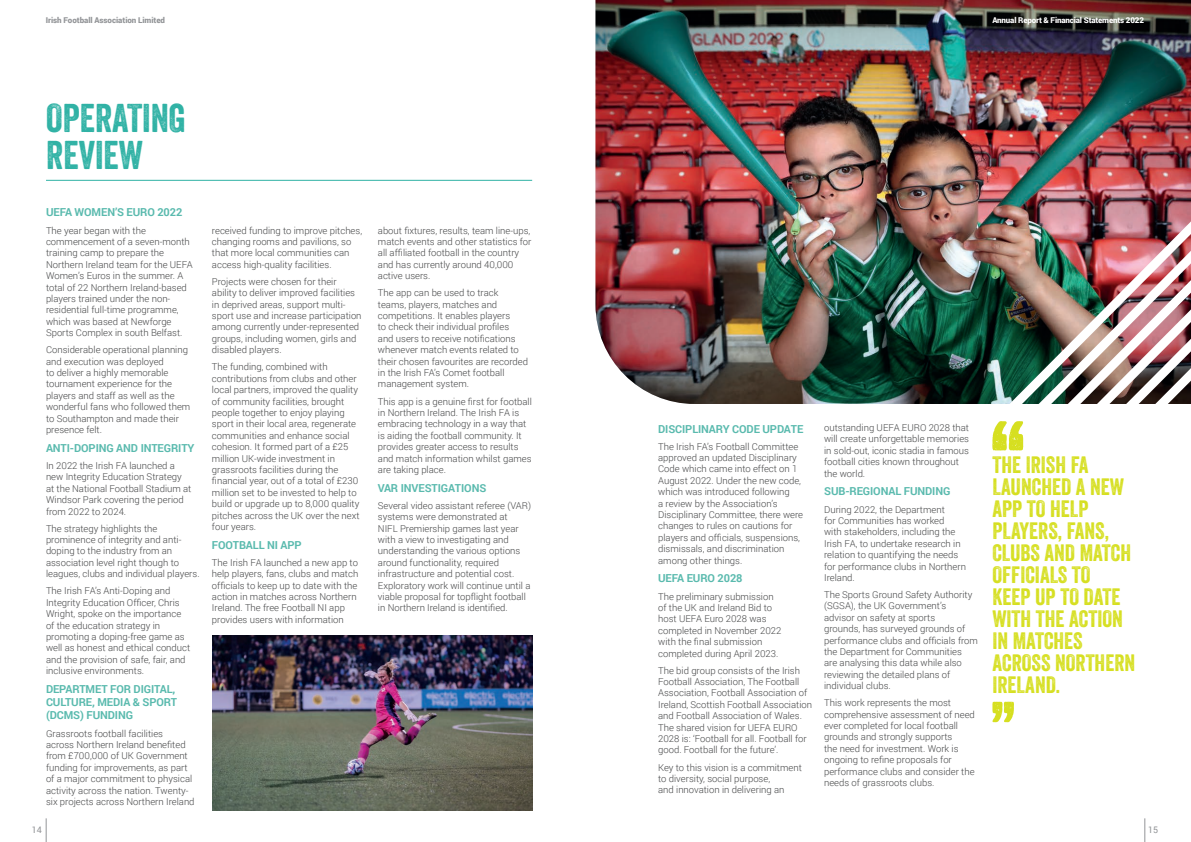
<style>
.page{position:relative;width:1191px;height:842px;background:#fff}
.page>*{position:absolute;margin:0;border:0;box-sizing:border-box;transform-origin:0 0}
.t1{font:39px/37.1px "Veneer";color:#30b2a5}
.t2{font:23px/22px "Veneer";color:#d6df21}
.t3{font:700 11px/13.2px "Roboto";letter-spacing:-.01em;color:#5abaae}
.t4{font:300 9.5px/11.4px "Roboto";color:#454647}
.t5{font:9px "Roboto";color:#939598}
.t6{font:900 8px "Roboto";letter-spacing:-.02em;color:#fff}
.t7{font:900 8px "Roboto";letter-spacing:-.005em;color:#939598}
</style>
<div class="page">
<img style="left:595px;top:0;width:596px;height:404px">
<img style="left:212px;top:636px;width:320px;height:175px">
<img style="left:1005px;top:221px;width:186px;height:183px">
<hr style="left:46px;top:180px;width:486px;height:1px;background:#30b2a5">
<svg style="left:992px;top:421px;width:31px;height:29px"></svg>
<svg style="left:992px;top:702px;width:22px;height:20px"></svg>
<svg style="left:46px;top:818px;width:1px;height:24px"></svg>
<svg style="left:1144px;top:818px;width:1px;height:24px"></svg>
<p class="t7" style="left:46px;top:15px;width:121px">Irish Football Association Limited</p>
<h1 class="t1" style="left:46px;top:99px;width:141px">OPERATING<br>REVIEW</h1>
<p class="t3" style="left:46px;top:206px;width:138px">UEFA WOMEN’S EURO 2022</p>
<p class="t4" style="left:46px;top:224px;width:148px">The year began with the commencement of a seven-month training camp to prepare the<br>Northern Ireland team for the UEFA<br>Women’s Euros in the summer. A total of 22 Northern Ireland-based players trained under the non&shy;residential full-time programme, which was based at Newforge<br>Sports Complex in south Belfast.</p>
<p class="t4" style="left:46px;top:344px;width:146px">Considerable operational planning and execution was deployed<br>to deliver a highly memorable tournament experience for the players and staff as well as the wonderful fans who followed them to Southampton and made their presence felt.</p>
<p class="t3" style="left:46px;top:441px;width:150px">ANTI-DOPING AND INTEGRITY</p>
<p class="t4" style="left:46px;top:460px;width:147px">In 2022 the Irish FA launched a new Integrity Education Strategy at the National Football Stadium at<br>Windsor Park covering the period from 2022 to 2024.</p>
<p class="t4" style="left:46px;top:522px;width:155px">The strategy highlights the prominence of integrity and anti&shy;doping to the industry from an association level right though to leagues, clubs and individual players.</p>
<p class="t4" style="left:46px;top:585px;width:146px">The Irish FA’s Anti-Doping and<br>Integrity Education Officer, Chris<br>Wright, spoke on the importance of the education strategy in promoting a doping-free game as well as honest and ethical conduct and the provision of safe, fair, and inclusive environments.</p>
<p class="t3" style="left:46px;top:682px;width:133px">DEPARTMET FOR DIGITAL,<br>CULTURE, MEDIA &amp; SPORT (DCMS) FUNDING</p>
<p class="t4" style="left:46px;top:727px;width:150px">Grassroots football facilities<br>across Northern Ireland benefited from £700,000 of UK Government funding for improvements, as part of a major commitment to physical activity across the nation. Twenty&shy;six projects across Northern Ireland</p>
<p class="t5" style="left:32px;top:823px;width:12px">14</p>
<p class="t4" style="left:212px;top:224px;width:152px">received funding to improve pitches, changing rooms and pavilions, so that more local communities can access high-quality facilities.</p>
<p class="t4" style="left:212px;top:275px;width:151px">Projects were chosen for their ability to deliver improved facilities in deprived areas, support multi&shy;sport use and increase participation among currently under-represented groups, including women, girls and disabled players.</p>
<p class="t4" style="left:212px;top:361px;width:149px">The funding, combined with contributions from clubs and other local partners, improved the quality of community facilities, brought people together to enjoy playing sport in their local area, regenerate communities and enhance social cohesion. It formed part of a £25 million UK-wide investment in grassroots facilities during the financial year, out of a total of £230 million set to be invested to help to build or upgrade up to 8,000 quality pitches across the UK over the next four years.</p>
<p class="t3" style="left:212px;top:538px;width:91px">FOOTBALL NI APP</p>
<p class="t4" style="left:212px;top:556px;width:148px">The Irish FA launched a new app to help players, fans, clubs and match officials to keep up to date with the action in matches across Northern Ireland. The free Football NI app provides users with information</p>
<p class="t4" style="left:378px;top:224px;width:155px">about fixtures, results, team line-ups, match events and other statistics for all affiliated football in the country and has currently around 40,000 active users.</p>
<p class="t4" style="left:378px;top:287px;width:152px">The app can be used to track teams, players, matches and competitions. It enables players<br>to check their individual profiles<br>and users to receive notifications whenever match events related to their chosen favourites are recorded in the Irish FA’s Comet football management system.</p>
<p class="t4" style="left:378px;top:395px;width:155px">This app is a genuine first for football in Northern Ireland. The Irish FA is embracing technology in a way that is aiding the football community. It provides greater access to results and match information whilst games are taking place.</p>
<p class="t3" style="left:378px;top:481px;width:110px">VAR INVESTIGATIONS</p>
<p class="t4" style="left:378px;top:499px;width:155px">Several video assistant referee (VAR) systems were demonstrated at<br>NIFL Premiership games last year with a view to investigating and understanding the various options around functionality, required infrastructure and potential cost.<br>Exploratory work will continue until a viable proposal for topflight football in Northern Ireland is identified.</p>
<p class="t6" style="left:992px;top:15px;width:153px">Annual Report &amp; Financial Statements 2022</p>
<p class="t3" style="left:658px;top:422px;width:147px">DISCIPLINARY CODE UPDATE</p>
<p class="t4" style="left:658px;top:440px;width:146px">The Irish FA’s Football Committee approved an updated Disciplinary<br>Code which came into effect on 1<br>August 2022. Under the new code, which was introduced following<br>a review by the Association’s<br>Disciplinary Committee, there were changes to rules on cautions for players and officials, suspensions, dismissals, and discrimination among other things.</p>
<p class="t3" style="left:658px;top:571px;width:86px">UEFA EURO 2028</p>
<p class="t4" style="left:658px;top:590px;width:125px">The preliminary submission of the UK and Ireland Bid to host UEFA Euro 2028 was completed in November 2022 with the final submission completed during April 2023.</p>
<p class="t4" style="left:658px;top:664px;width:155px">The bid group consists of the Irish Football Association, The Football Association, Football Association of Ireland, Scottish Football Association and Football Association of Wales.<br>The shared vision for UEFA EURO 2028 is: ‘Football for all. Football for good. Football for the future’.</p>
<p class="t4" style="left:658px;top:761px;width:145px">Key to this vision is a commitment to diversity, social purpose,<br>and innovation in delivering an</p>
<p class="t4" style="left:824px;top:422px;width:146px">outstanding UEFA EURO 2028 that will create unforgettable memories in sold-out, iconic stadia in famous football cities known throughout the world.</p>
<p class="t3" style="left:824px;top:484px;width:128px">SUB-REGIONAL FUNDING</p>
<p class="t4" style="left:824px;top:503px;width:143px">During 2022, the Department<br>for Communities has worked<br>with stakeholders, including the<br>Irish FA, to undertake research in relation to quantifying the needs for performance clubs in Northern<br>Ireland.</p>
<p class="t4" style="left:824px;top:589px;width:155px">The Sports Ground Safety Authority (SGSA), the UK Government’s advisor on safety at sports<br>grounds, has surveyed grounds of performance clubs and officials from the Department for Communities<br>are analysing this data while also reviewing the detailed plans of individual clubs.</p>
<p class="t4" style="left:824px;top:697px;width:152px">This work represents the most comprehensive assessment of need ever completed for local football grounds and strongly supports<br>the need for investment. Work is ongoing to refine proposals for performance clubs and consider the needs of grassroots clubs.</p>
<h2 class="t2" style="left:992px;top:454px;width:144px">THE IRISH FA<br>LAUNCHED A NEW<br>APP TO HELP<br>PLAYERS, FANS,<br>CLUBS AND MATCH<br>OFFICIALS TO<br>KEEP UP TO DATE<br>WITH THE ACTION<br>IN MATCHES<br>ACROSS NORTHERN<br>IRELAND.</h2>
<p class="t5" style="left:1148px;top:823px;width:12px">15</p>
</div>
